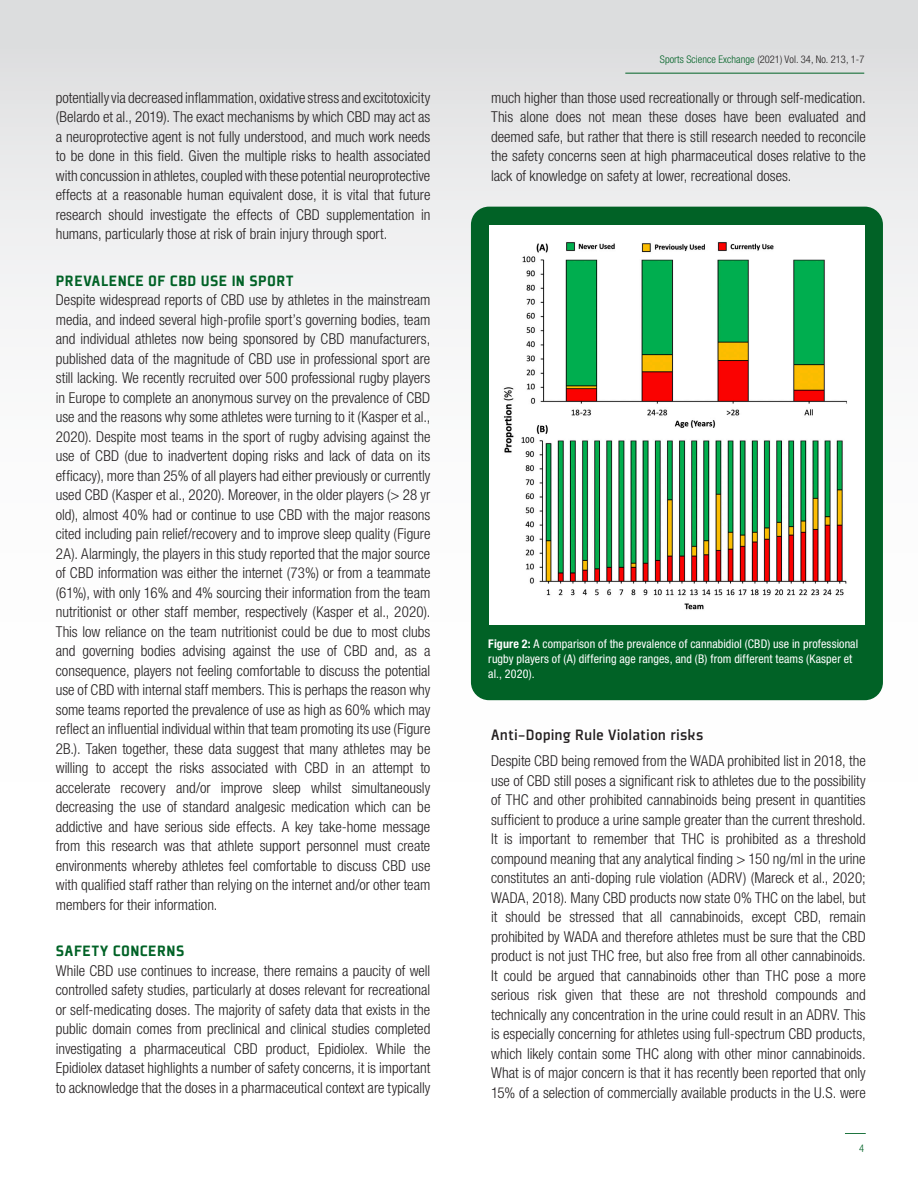
<style>
.page{position:relative;width:918px;height:1188px;background:#fff}
.page>*{position:absolute;margin:0;border:0;box-sizing:border-box;transform-origin:0 0}
.REFERENCES{font:900 16.5px "Plexes Pro";letter-spacing:.025em;color:#016226}
.REFERENCES-2{font:500 16.5px "Plexes Pro";letter-spacing:.005em;color:#231f20}
.REFERENCES-3{font:300 condensed 15px/19.5px "Helvetica Neue LT Std";color:#231f20;text-align:justify}
.FIGURE_CAPTIONS{font:condensed 12px/15px "Helvetica Neue LT Std";letter-spacing:.01em;color:#fff}
.t1{font:10.5px "Helvetica Neue LT 47 Lt Cn";letter-spacing:.005em;color:#231f20}
.t2{font:300 condensed 10.5px "Helvetica Neue LT Std";color:#016226}
.s1{color:#016226}
.s2{font-weight:700}
</style>
<div class="page">
<div style="left:0;top:0;width:918px;height:1188px;background:linear-gradient(to bottom,#e8e9ea,#fff)"></div>
<div style="left:471px;top:207px;width:412px;height:493px;background:#016226;border-radius:18px"></div>
<img style="left:489px;top:226px;width:376px;height:399px">
<hr style="left:625px;top:73px;width:239px;height:1px;background:#016226">
<svg style="left:845px;top:1133px;width:21px;height:1px"></svg>
<p class="REFERENCES-3" style="left:56px;top:87px;width:376px">potentially via decreased inflammation, oxidative stress and excitotoxicity (Belardo et al., 2019). The exact mechanisms by which CBD may act as a neuroprotective agent is not fully understood, and much work needs to be done in this field. Given the multiple risks to health associated with concussion in athletes, coupled with these potential neuroprotective effects at a reasonable human equivalent dose, it is vital that future research should investigate the effects of CBD supplementation in humans, particularly those at risk of brain injury through sport.</p>
<p class="REFERENCES" style="left:56px;top:271px;width:239px">PREVALENCE OF CBD USE IN SPORT</p>
<p class="REFERENCES-3" style="left:56px;top:290px;width:376px">Despite widespread reports of CBD use by athletes in the mainstream media, and indeed several high-profile sport’s governing bodies, team and individual athletes now being sponsored by CBD manufacturers, published data of the magnitude of CBD use in professional sport are still lacking. We recently recruited over 500 professional rugby players in Europe to complete an anonymous survey on the prevalence of CBD use and the reasons why some athletes were turning to it (Kasper et al., 2020). Despite most teams in the sport of rugby advising against the use of CBD (due to inadvertent doping risks and lack of data on its efficacy), more than 25% of all players had either previously or currently used CBD (Kasper et al., 2020). Moreover, in the older players (&gt; 28 yr old), almost 40% had or continue to use CBD with the major reasons cited including pain relief/recovery and to improve sleep quality (Figure 2A). Alarmingly, the players in this study reported that the major source of CBD information was either the internet (73%) or from a teammate (61%), with only 16% and 4% sourcing their information from the team nutritionist or other staff member, respectively (Kasper et al., 2020).<br>This low reliance on the team nutritionist could be due to most clubs and governing bodies advising against the use of CBD and, as a consequence, players not feeling comfortable to discuss the potential use of CBD with internal staff members. This is perhaps the reason why some teams reported the prevalence of use as high as 60% which may reflect an influential individual within that team promoting its use (Figure 2B.). Taken together, these data suggest that many athletes may be willing to accept the risks associated with CBD in an attempt to accelerate recovery and/or improve sleep whilst simultaneously decreasing the use of standard analgesic medication which can be addictive and have serious side effects. A key take-home message from this research was that athlete support personnel must create environments whereby athletes feel comfortable to discuss CBD use with qualified staff rather than relying on the internet and/or other team members for their information.</p>
<p class="REFERENCES" style="left:56px;top:941px;width:130px">SAFETY CONCERNS</p>
<p class="REFERENCES-3" style="left:56px;top:960px;width:376px">While CBD use continues to increase, there remains a paucity of well controlled safety studies, particularly at doses relevant for recreational or self-medicating doses. The majority of safety data that exists in the public domain comes from preclinical and clinical studies completed investigating a pharmaceutical CBD product, Epidiolex. While the Epidiolex dataset highlights a number of safety concerns, it is important to acknowledge that the doses in a pharmaceutical context are typically</p>
<p class="t1" style="left:660px;top:53px;width:206px"><span class="s1">Sports Science Exchange</span> (2021) Vol. 34, No. 213, 1-7</p>
<p class="REFERENCES-3" style="left:491px;top:87px;width:376px">much higher than those used recreationally or through self-medication.<br>This alone does not mean these doses have been evaluated and deemed safe, but rather that there is still research needed to reconcile the safety concerns seen at high pharmaceutical doses relative to the lack of knowledge on safety at lower, recreational doses.</p>
<p class="FIGURE_CAPTIONS" style="left:488px;top:636px;width:371px"><span class="s2">Figure 2:</span> A comparison of the prevalence of cannabidiol (CBD) use in professional rugby players of (A) differing age ranges, and (B) from different teams (Kasper et al., 2020).</p>
<p class="REFERENCES-2" style="left:491px;top:726px;width:214px">Anti-Doping Rule Violation risks</p>
<p class="REFERENCES-3" style="left:491px;top:751px;width:376px">Despite CBD being removed from the WADA prohibited list in 2018, the use of CBD still poses a significant risk to athletes due to the possibility of THC and other prohibited cannabinoids being present in quantities sufficient to produce a urine sample greater than the current threshold.<br>It is important to remember that THC is prohibited as a threshold compound meaning that any analytical finding &gt; 150 ng/ml in the urine constitutes an anti-doping rule violation (ADRV) (Mareck et al., 2020; WADA, 2018). Many CBD products now state 0% THC on the label, but it should be stressed that all cannabinoids, except CBD, remain prohibited by WADA and therefore athletes must be sure that the CBD product is not just THC free, but also free from all other cannabinoids.<br>It could be argued that cannabinoids other than THC pose a more serious risk given that these are not threshold compounds and technically any concentration in the urine could result in an ADRV. This is especially concerning for athletes using full-spectrum CBD products, which likely contain some THC along with other minor cannabinoids.<br>What is of major concern is that it has recently been reported that only 15% of a selection of commercially available products in the U.S. were</p>
<p class="t2" style="left:859px;top:1142px;width:7px">4</p>
</div>
